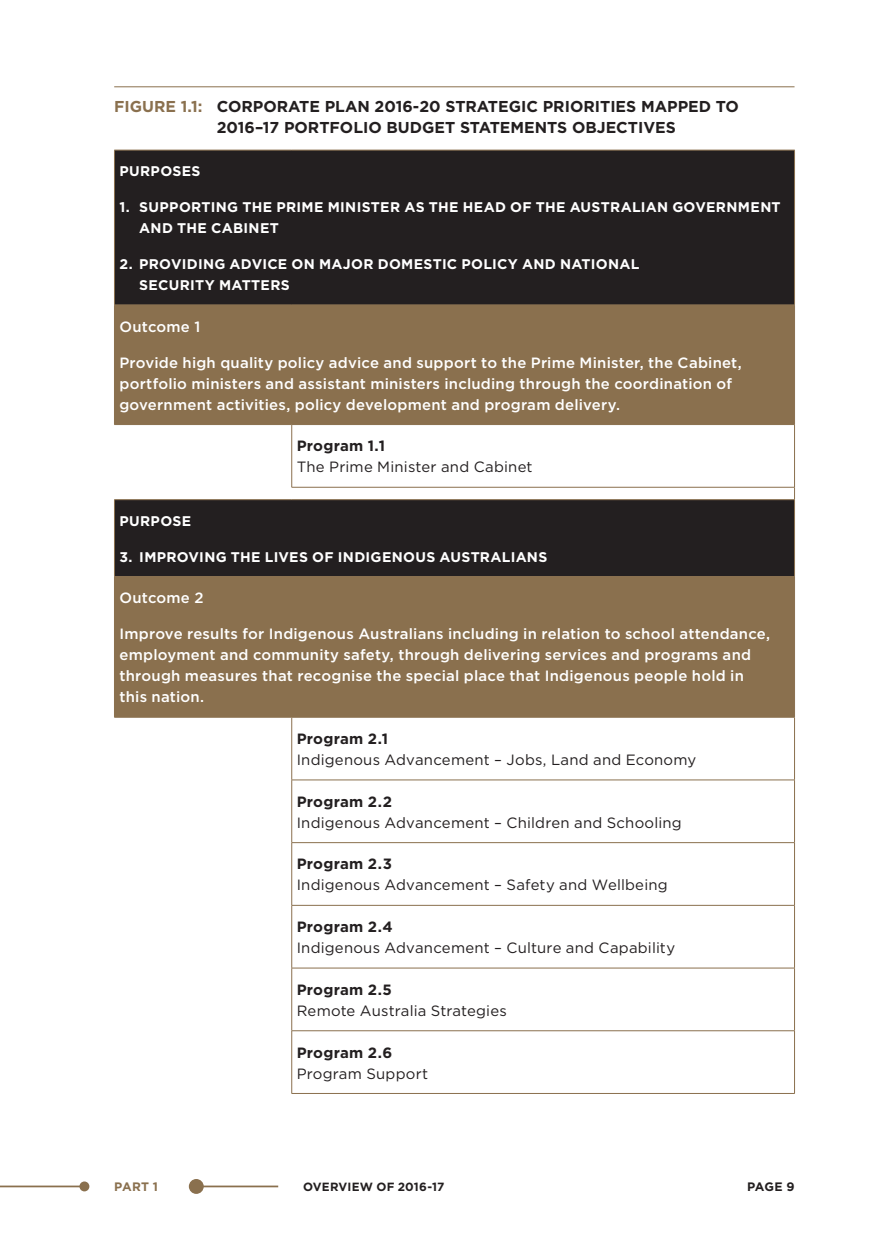
<style>
.page{position:relative;width:874px;height:1241px;background:#fff}
.page>*{position:absolute;margin:0;border:0;box-sizing:border-box;transform-origin:0 0}
.t1{font:700 15.75px/21px "Gotham";color:#231f20}
.t2{font:500 14.88px/21px "Gotham";letter-spacing:.015em;color:#fff}
.t3{font:14.88px "Gotham";letter-spacing:.015em;color:#231f20}
.t4{font:700 14.88px "Gotham";letter-spacing:.015em;color:#231f20}
.t5{font:700 14px/21px "Gotham";letter-spacing:.02em;color:#fff}
.t6{font:700 12.25px "Gotham";color:#8a704e}
.t7{font:700 12.25px "Gotham";color:#231f20}
.t8{font:700 11.9px "Gotham";letter-spacing:.015em;color:#231f20}
.s1{color:#8a704e}
</style>
<div class="page">
<hr style="left:114px;top:86px;width:680px;height:1px;background:#8a704e">
<div style="left:115px;top:151px;width:678px;height:153px;background:#231f20"></div>
<svg style="left:115px;top:305px;width:678px;height:411px;fill:#8a704e"></svg>
<hr style="left:291px;top:779px;width:503px;height:1px;background:#8a704e">
<hr style="left:291px;top:842px;width:503px;height:1px;background:#8a704e">
<hr style="left:291px;top:904px;width:503px;height:1px;background:#8a704e">
<hr style="left:291px;top:967px;width:503px;height:1px;background:#8a704e">
<hr style="left:291px;top:1030px;width:503px;height:1px;background:#8a704e">
<hr style="left:291px;top:1092px;width:503px;height:1px;background:#8a704e">
<hr style="left:114px;top:150px;width:177px;height:1px;background:#8a704e">
<hr style="left:114px;top:150px;width:1px;height:154px;background:#8a704e">
<hr style="left:291px;top:150px;width:503px;height:1px;background:#8a704e">
<hr style="left:793px;top:150px;width:1px;height:154px;background:#8a704e">
<hr style="left:114px;top:304px;width:177px;height:1px;background:#8a704e">
<hr style="left:114px;top:305px;width:1px;height:119px;background:#8a704e">
<hr style="left:291px;top:304px;width:503px;height:1px;background:#8a704e">
<hr style="left:793px;top:305px;width:1px;height:119px;background:#8a704e">
<hr style="left:114px;top:500px;width:1px;height:76px;background:#8a704e">
<hr style="left:793px;top:500px;width:1px;height:76px;background:#8a704e">
<hr style="left:114px;top:576px;width:177px;height:1px;background:#8a704e">
<hr style="left:114px;top:576px;width:1px;height:140px;background:#8a704e">
<hr style="left:291px;top:576px;width:503px;height:1px;background:#8a704e">
<hr style="left:793px;top:576px;width:1px;height:140px;background:#8a704e">
<hr style="left:114px;top:424px;width:177px;height:1px;background:#8a704e">
<hr style="left:291px;top:424px;width:503px;height:1px;background:#8a704e">
<hr style="left:291px;top:425px;width:1px;height:62px;background:#8a704e">
<hr style="left:793px;top:425px;width:1px;height:62px;background:#8a704e">
<hr style="left:114px;top:499px;width:177px;height:1px;background:#8a704e">
<hr style="left:291px;top:499px;width:503px;height:1px;background:#8a704e">
<hr style="left:114px;top:716px;width:177px;height:1px;background:#8a704e">
<hr style="left:291px;top:716px;width:503px;height:1px;background:#8a704e">
<hr style="left:291px;top:717px;width:1px;height:62px;background:#8a704e">
<hr style="left:793px;top:717px;width:1px;height:62px;background:#8a704e">
<hr style="left:291px;top:780px;width:1px;height:62px;background:#8a704e">
<hr style="left:793px;top:780px;width:1px;height:62px;background:#8a704e">
<hr style="left:291px;top:842px;width:1px;height:62px;background:#8a704e">
<hr style="left:793px;top:842px;width:1px;height:62px;background:#8a704e">
<hr style="left:291px;top:905px;width:1px;height:62px;background:#8a704e">
<hr style="left:793px;top:905px;width:1px;height:62px;background:#8a704e">
<hr style="left:291px;top:968px;width:1px;height:62px;background:#8a704e">
<hr style="left:793px;top:968px;width:1px;height:62px;background:#8a704e">
<hr style="left:291px;top:1030px;width:1px;height:62px;background:#8a704e">
<hr style="left:793px;top:1030px;width:1px;height:62px;background:#8a704e">
<hr style="left:291px;top:487px;width:503px;height:1px;background:#8a704e">
<hr style="left:0;top:1185px;width:84px;height:2px;background:#8a704e">
<hr style="left:199px;top:1185px;width:79px;height:2px;background:#8a704e">
<div style="left:79px;top:1181px;width:10px;height:10px;background:#8a704e;border-radius:50%"></div>
<div style="left:189px;top:1178px;width:15px;height:15px;background:#8a704e;border-radius:50%"></div>
<h4 class="t1" style="left:216px;top:96px;width:523px;text-indent:-102px"><span class="s1">FIGURE 1.1:</span> CORPORATE PLAN 2016-20 STRATEGIC PRIORITIES MAPPED TO<br>2016–17 PORTFOLIO BUDGET STATEMENTS OBJECTIVES</h4>
<p class="t5" style="left:119px;top:161px;width:82px">PURPOSES</p>
<p class="t5" style="left:139px;top:196px;width:642px;text-indent:-20px">1. SUPPORTING THE PRIME MINISTER AS THE HEAD OF THE AUSTRALIAN GOVERNMENT<br>AND THE CABINET</p>
<p class="t5" style="left:139px;top:253px;width:501px;text-indent:-20px">2. PROVIDING ADVICE ON MAJOR DOMESTIC POLICY AND NATIONAL<br>SECURITY MATTERS</p>
<p class="t2" style="left:119px;top:316px;width:82px">Outcome 1</p>
<p class="t2" style="left:119px;top:351px;width:623px">Provide high quality policy advice and support to the Prime Minister, the Cabinet, portfolio ministers and assistant ministers including through the coordination of government activities, policy development and program delivery.</p>
<h5 class="t4" style="left:296px;top:436px;width:90px">Program 1.1</h5>
<p class="t3" style="left:296px;top:457px;width:237px">The Prime Minister and Cabinet</p>
<p class="t5" style="left:119px;top:510px;width:73px">PURPOSE</p>
<p class="t5" style="left:119px;top:546px;width:429px">3. IMPROVING THE LIVES OF INDIGENOUS AUSTRALIANS</p>
<p class="t2" style="left:119px;top:587px;width:86px">Outcome 2</p>
<p class="t2" style="left:119px;top:623px;width:652px">Improve results for Indigenous Australians including in relation to school attendance, employment and community safety, through delivering services and programs and through measures that recognise the special place that Indigenous people hold in this nation.</p>
<h5 class="t4" style="left:296px;top:728px;width:93px">Program 2.1</h5>
<p class="t3" style="left:296px;top:750px;width:401px">Indigenous Advancement – Jobs, Land and Economy</p>
<h5 class="t4" style="left:296px;top:791px;width:97px">Program 2.2</h5>
<p class="t3" style="left:296px;top:812px;width:386px">Indigenous Advancement – Children and Schooling</p>
<h5 class="t4" style="left:296px;top:854px;width:97px">Program 2.3</h5>
<p class="t3" style="left:296px;top:875px;width:372px">Indigenous Advancement – Safety and Wellbeing</p>
<h5 class="t4" style="left:296px;top:916px;width:97px">Program 2.4</h5>
<p class="t3" style="left:296px;top:938px;width:380px">Indigenous Advancement – Culture and Capability</p>
<h5 class="t4" style="left:296px;top:979px;width:97px">Program 2.5</h5>
<p class="t3" style="left:296px;top:1000px;width:211px">Remote Australia Strategies</p>
<h5 class="t4" style="left:296px;top:1042px;width:97px">Program 2.6</h5>
<p class="t3" style="left:296px;top:1063px;width:133px">Program Support</p>
<p class="t6" style="left:114px;top:1178px;width:45px">PART 1</p>
<p class="t8" style="left:303px;top:1178px;width:143px">OVERVIEW OF 2016-17</p>
<p class="t7" style="left:746px;top:1178px;width:49px">PAGE 9</p>
</div>
